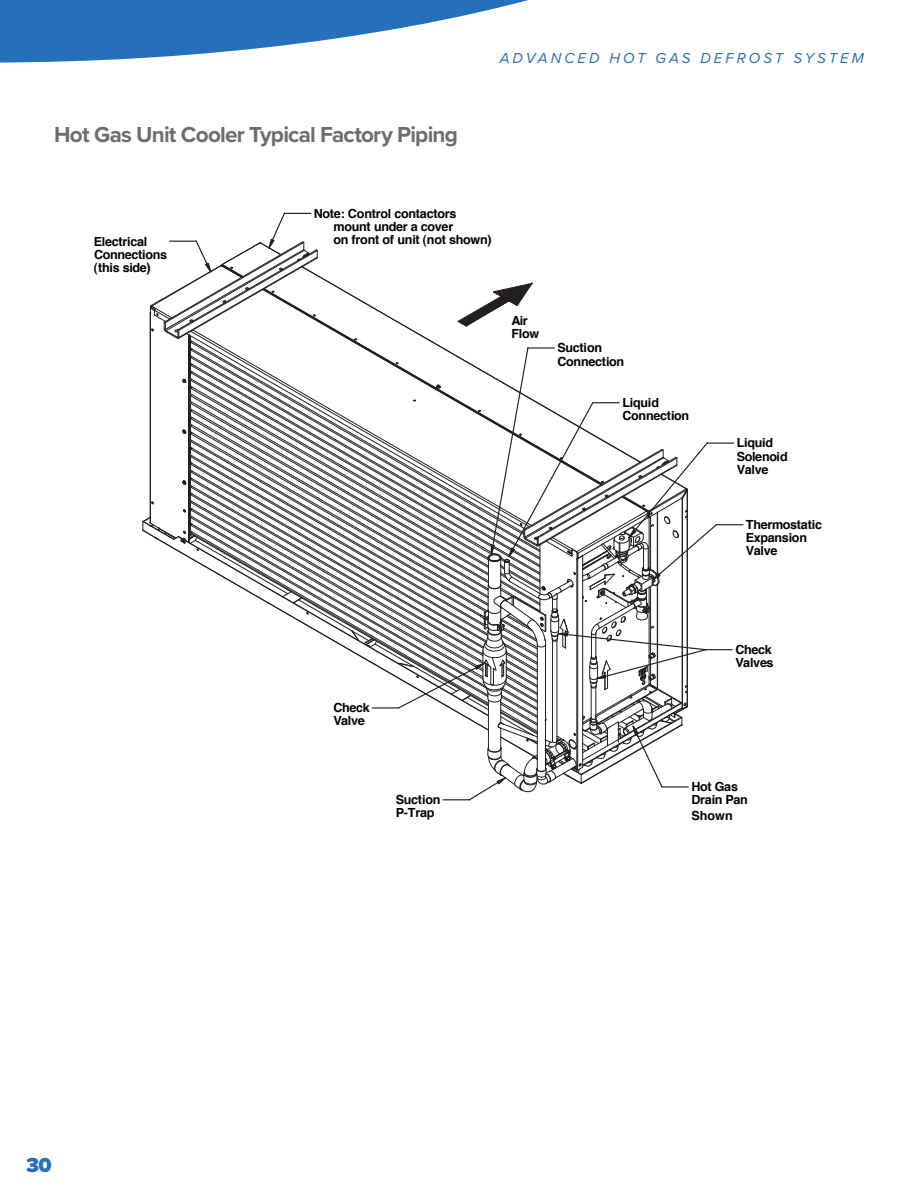
<style>
.page{position:relative;width:918px;height:1188px;background:#fff}
.page>*{position:absolute;margin:0;border:0;box-sizing:border-box;transform-origin:0 0}
.t1{font:700 22.5px "Proxima Nova";letter-spacing:-.035em;color:#6c6d70}
.t2{font:900 21px "Proxima Nova";color:#2570b8}
.t3{font:italic 15px "Proxima Nova";letter-spacing:.2em;color:#2570b8}
.t4{font:700 12.6px/13.2px "Helvetica";letter-spacing:-.02em;color:#000}
</style>
<div class="page">
<svg style="left:0;top:0;width:529px;height:63px"></svg>
<svg style="left:142px;top:212px;width:601px;height:589px"></svg>
<p class="t1" style="left:54px;top:118px;width:406px">Hot Gas Unit Cooler Typical Factory Piping</p>
<p class="t3" style="left:500px;top:46px;width:366px">ADVANCED HOT GAS DEFROST SYSTEM</p>
<p class="t4" style="left:94px;top:234px;width:75px">Electrical<br>Connections (this side)</p>
<h2 class="t2" style="left:26px;top:1149px;width:27px">30</h2>
<p class="t4" style="left:334px;top:206px;width:160px;text-indent:-20px">Note: Control contactors mount under a cover<br>on front of unit (not shown)</p>
<p class="t4" style="left:512px;top:313px;width:29px">Air<br>Flow</p>
<p class="t4" style="left:558px;top:341px;width:68px">Suction<br>Connection</p>
<p class="t4" style="left:622px;top:395px;width:68px">Liquid<br>Connection</p>
<p class="t4" style="left:737px;top:436px;width:52px">Liquid<br>Solenoid<br>Valve</p>
<p class="t4" style="left:746px;top:517px;width:78px">Thermostatic<br>Expansion<br>Valve</p>
<p class="t4" style="left:333px;top:701px;width:38px">Check<br>Valve</p>
<p class="t4" style="left:396px;top:793px;width:46px">Suction<br>P-Trap</p>
<p class="t4" style="left:735px;top:642px;width:40px">Check<br>Valves</p>
<p class="t4" style="left:692px;top:780px;width:58px">Hot Gas<br>Drain Pan</p>
<p class="t4" style="left:692px;top:808px;width:43px">Shown</p>
</div>
